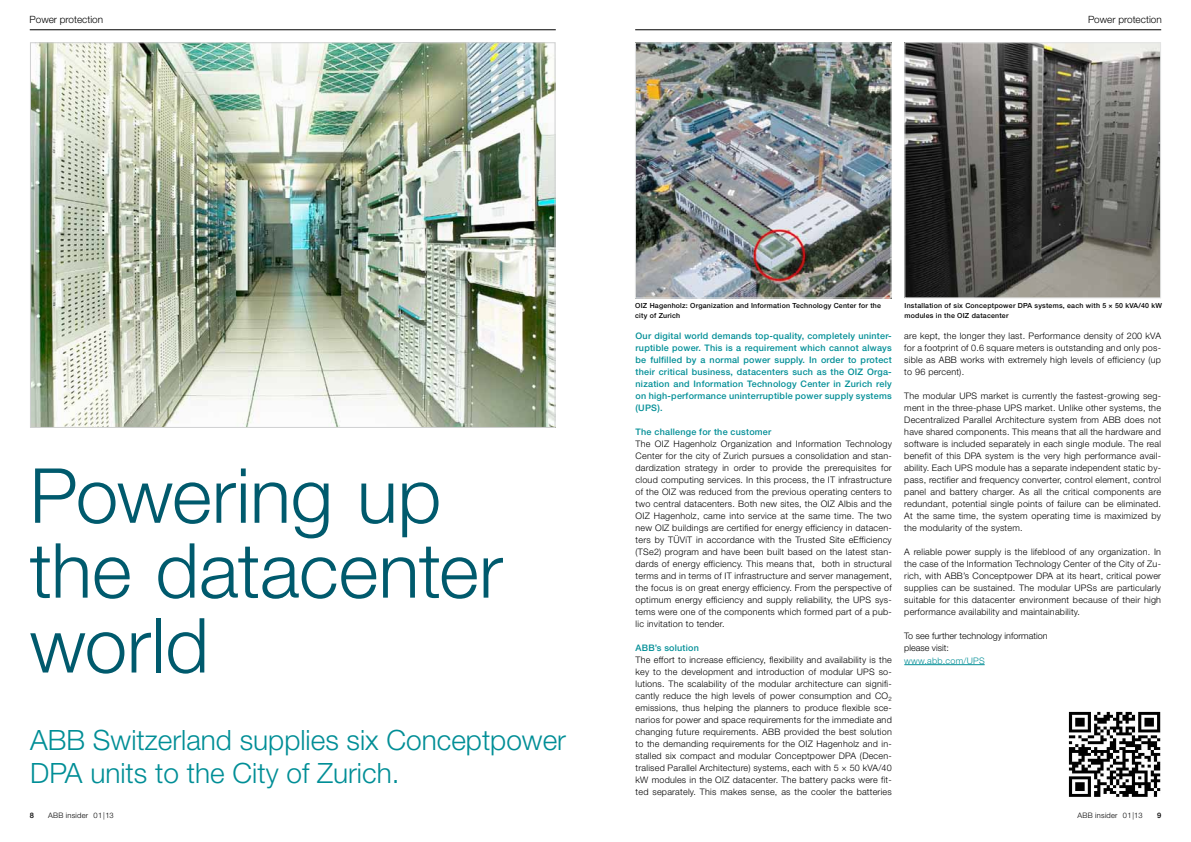
<style>
.page{position:relative;width:1191px;height:842px;background:#fff}
.page>*{position:absolute;margin:0;border:0;box-sizing:border-box;transform-origin:0 0}
.t1{font:300 76px/74.9px "Helvetica Neue LT Std";color:#005a6d}
.t2{font:300 28px/33.6px "Helvetica Neue LT Std";color:#008e96}
.t3{font:300 10px "Helvetica Neue LT Std";color:#000}
.t4{font:300 9px/12px "Helvetica Neue LT Std";letter-spacing:.025em;color:#000;text-align:justify}
.t5{font:500 9px/12px "Helvetica Neue LT Std";letter-spacing:.025em;color:#008e96;text-align:justify}
.t6{font:300 9px/12.4px "Helvetica Neue LT Std";color:#000}
.t7{font:300 9px "Helvetica Neue LT Std";letter-spacing:.025em;color:#008e96}
.t8{font:300 7.5px "Helvetica Neue LT Std";letter-spacing:.03em;color:#000}
.t9{font:500 7.5px "Helvetica Neue LT Std";color:#000}
.t10{font:500 7px/10px "Helvetica Neue LT Std";letter-spacing:.03em;color:#000}
</style>
<div class="page">
<hr style="left:30px;top:30px;width:526px;height:1px;background:#000">
<hr style="left:635px;top:30px;width:526px;height:1px;background:#000">
<img style="left:32px;top:44px;width:521px;height:382px">
<hr style="left:904px;top:664px;width:80px;height:1px;background:#008e96">
<img style="left:906px;top:44px;width:253px;height:252px">
<div style="left:904px;top:42px;width:257px;height:256px;border:1px solid #e3e4e4"></div>
<img style="left:637px;top:44px;width:252px;height:252px">
<div style="left:635px;top:42px;width:256px;height:256px;border:1px solid #e3e4e4"></div>
<img style="left:1068px;top:711px;width:92px;height:86px">
<p class="t3" style="left:29px;top:13px;width:75px">Power protection</p>
<p class="t3" style="left:1088px;top:13px;width:75px">Power protection</p>
<h1 class="t1" style="left:30px;top:457px;width:475px">Powering up the datacenter world</h1>
<h2 class="t2" style="left:30px;top:722px;width:537px">ABB Switzerland supplies six Conceptpower<br>DPA units to the City of Zurich.</h2>
<p class="t10" style="left:635px;top:301px;width:247px">OIZ Hagenholz: Organization and Information Technology Center for the city of Zurich</p>
<p class="t5" style="left:635px;top:329px;width:258px">Our digital world demands top-quality, completely uninter&shy;ruptible power. This is a requirement which cannot always be fulfilled by a normal power supply. In order to protect their critical business, datacenters such as the OIZ Orga&shy;nization and Information Technology Center in Zurich rely on high-performance uninterruptible power supply systems (UPS).</p>
<p class="t5" style="left:635px;top:425px;width:137px">The challenge for the customer</p>
<p class="t4" style="left:635px;top:437px;width:258px">The OIZ Hagenholz Organization and Information Technology Center for the city of Zurich pursues a consolidation and stan&shy;dardization strategy in order to provide the prerequisites for cloud computing services. In this process, the IT infrastructure of the OIZ was reduced from the previous operating centers to two central datacenters. Both new sites, the OIZ Albis and the OIZ Hagenholz, came into service at the same time. The two new OIZ buildings are certified for energy efficiency in datacen&shy;ters by TÜViT in accordance with the Trusted Site eEfficiency (TSe2) program and have been built based on the latest stan&shy;dards of energy efficiency. This means that, both in structural terms and in terms of IT infrastructure and server management, the focus is on great energy efficiency. From the perspective of optimum energy efficiency and supply reliability, the UPS sys&shy;tems were one of the components which formed part of a pub&shy;lic invitation to tender.</p>
<p class="t5" style="left:635px;top:641px;width:65px">ABB’s solution</p>
<p class="t4" style="left:635px;top:653px;width:258px">The effort to increase efficiency, flexibility and availability is the key to the development and introduction of modular UPS so&shy;lutions. The scalability of the modular architecture can signifi&shy;cantly reduce the high levels of power consumption and CO<sub>2 </sub>emissions, thus helping the planners to produce flexible sce&shy;narios for power and space requirements for the immediate and changing future requirements. ABB provided the best solution to the demanding requirements for the OIZ Hagenholz and in&shy;stalled six compact and modular Conceptpower DPA (Decen&shy;tralised Parallel Architecture) systems, each with 5 × 50 kVA/40 kW modules in the OIZ datacenter. The battery packs were fit&shy;ted separately. This makes sense, as the cooler the batteries</p>
<p class="t10" style="left:904px;top:301px;width:259px">Installation of six Conceptpower DPA systems, each with 5 × 50 kVA/40 kW modules in the OIZ datacenter</p>
<p class="t4" style="left:904px;top:329px;width:258px">are kept, the longer they last. Performance density of 200 kVA for a footprint of 0.6 square meters is outstanding and only pos&shy;sible as ABB works with extremely high levels of efficiency (up to 96 percent).</p>
<p class="t4" style="left:904px;top:389px;width:258px">The modular UPS market is currently the fastest-growing seg&shy;ment in the three-phase UPS market. Unlike other systems, the Decentralized Parallel Architecture system from ABB does not have shared components. This means that all the hardware and software is included separately in each single module. The real benefit of this DPA system is the very high performance avail&shy;ability. Each UPS module has a separate independent static by&shy;pass, rectifier and frequency converter, control element, control panel and battery charger. As all the critical components are redundant, potential single points of failure can be eliminated.<br>At the same time, the system operating time is maximized by the modularity of the system.</p>
<p class="t4" style="left:904px;top:545px;width:258px">A reliable power supply is the lifeblood of any organization. In the case of the Information Technology Center of the City of Zu&shy;rich, with ABB’s Conceptpower DPA at its heart, critical power supplies can be sustained. The modular UPSs are particularly suitable for this datacenter environment because of their high performance availability and maintainability.</p>
<p class="t6" style="left:904px;top:629px;width:145px">To see further technology information please visit:</p>
<p class="t7" style="left:904px;top:655px;width:82px">www.abb.com/UPS</p>
<p class="t9" style="left:30px;top:811px;width:6px">8</p>
<p class="t8" style="left:48px;top:811px;width:67px">ABB insider 01|13</p>
<p class="t8" style="left:1077px;top:811px;width:67px">ABB insider 01|13</p>
<p class="t9" style="left:1157px;top:811px;width:6px">9</p>
</div>
